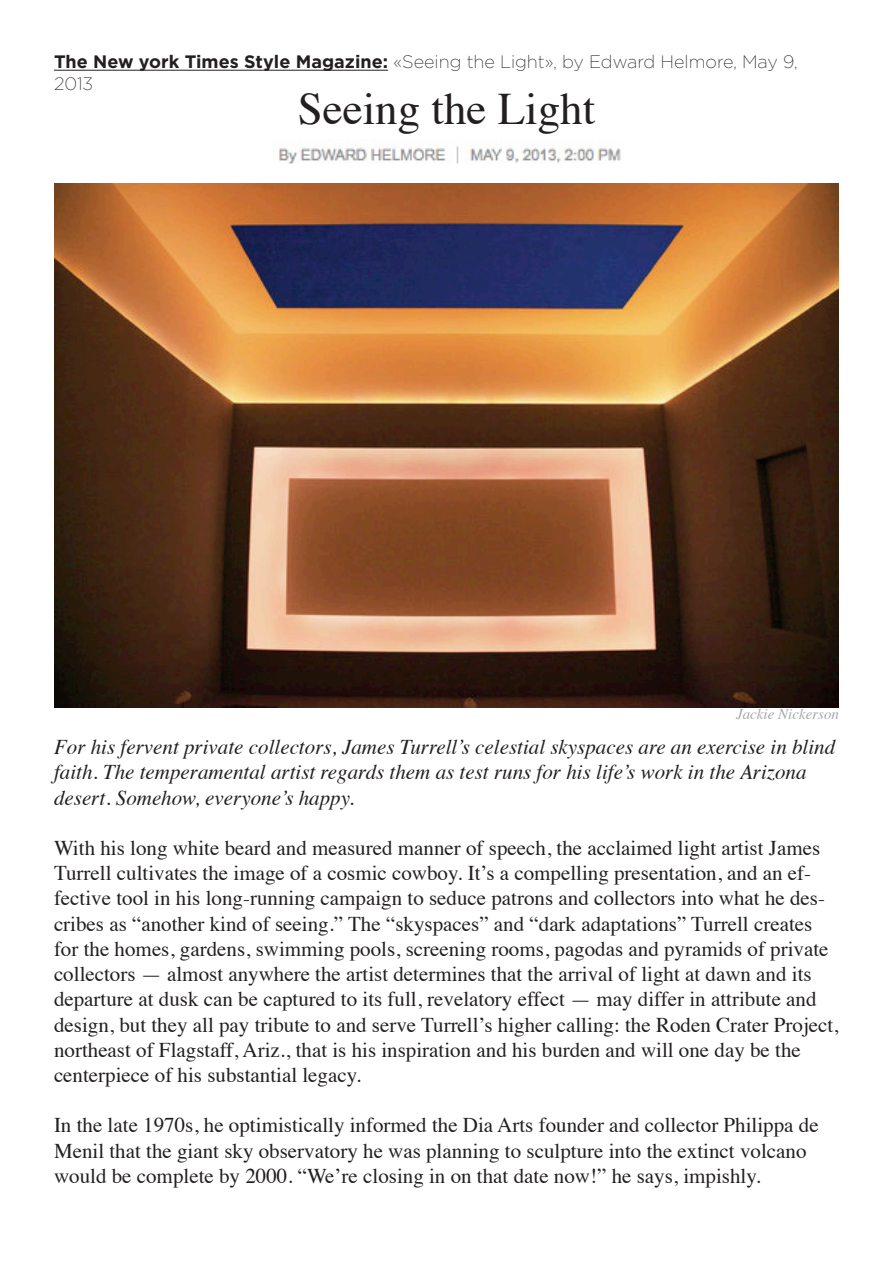
<style>
.page{position:relative;width:893px;height:1263px;background:#fff}
.page>*{position:absolute;margin:0;border:0;box-sizing:border-box;transform-origin:0 0}
.t1{font:45px "Times";color:#231f20}
.t2{font:21px/25.2px "Times";color:#231f20}
.t3{font:italic 21px/25.2px "Times";color:#231f20}
.t4{font:200 18px/21.6px "Gotham";color:#231f20}
.t5{font:italic 15px "Times";color:#a6a7ab}
.s1{font-weight:700}
</style>
<div class="page">
<img style="left:278px;top:144px;width:343px;height:20px">
<img style="left:54px;top:184px;width:785px;height:523px">
<hr style="left:54px;top:70px;width:334px;height:1px;background:#231f20">
<p class="t4" style="left:54px;top:51px;width:745px"><span class="s1">The New york Times Style Magazine:</span> «Seeing the Light», by Edward Helmore, May 9,<br>2013</p>
<p class="t1" style="left:298px;top:67px;width:299px">Seeing the Light</p>
<p class="t5" style="left:736px;top:700px;width:104px">Jackie Nickerson</p>
<p class="t3" style="left:54px;top:733px;width:783px">For his fervent private collectors, James Turrell’s celestial skyspaces are an exercise in blind faith. The temperamental artist regards them as test runs for his life’s work in the Arizona desert. Somehow, everyone’s happy.</p>
<p class="t2" style="left:54px;top:834px;width:786px">With his long white beard and measured manner of speech, the acclaimed light artist James Turrell cultivates the image of a cosmic cowboy. It’s a compelling presentation, and an ef&shy;fective tool in his long-running campaign to seduce patrons and collectors into what he des&shy;cribes as “another kind of seeing.” The “skyspaces” and “dark adaptations” Turrell creates for the homes, gardens, swimming pools, screening rooms, pagodas and pyramids of private collectors — almost anywhere the artist determines that the arrival of light at dawn and its departure at dusk can be captured to its full, revelatory effect — may differ in attribute and design, but they all pay tribute to and serve Turrell’s higher calling: the Roden Crater Project, northeast of Flagstaff, Ariz., that is his inspiration and his burden and will one day be the centerpiece of his substantial legacy.</p>
<p class="t2" style="left:54px;top:1111px;width:766px">In the late 1970s, he optimistically informed the Dia Arts founder and collector Philippa de<br>Menil that the giant sky observatory he was planning to sculpture into the extinct volcano would be complete by 2000. “We’re closing in on that date now!” he says, impishly.</p>
</div>
